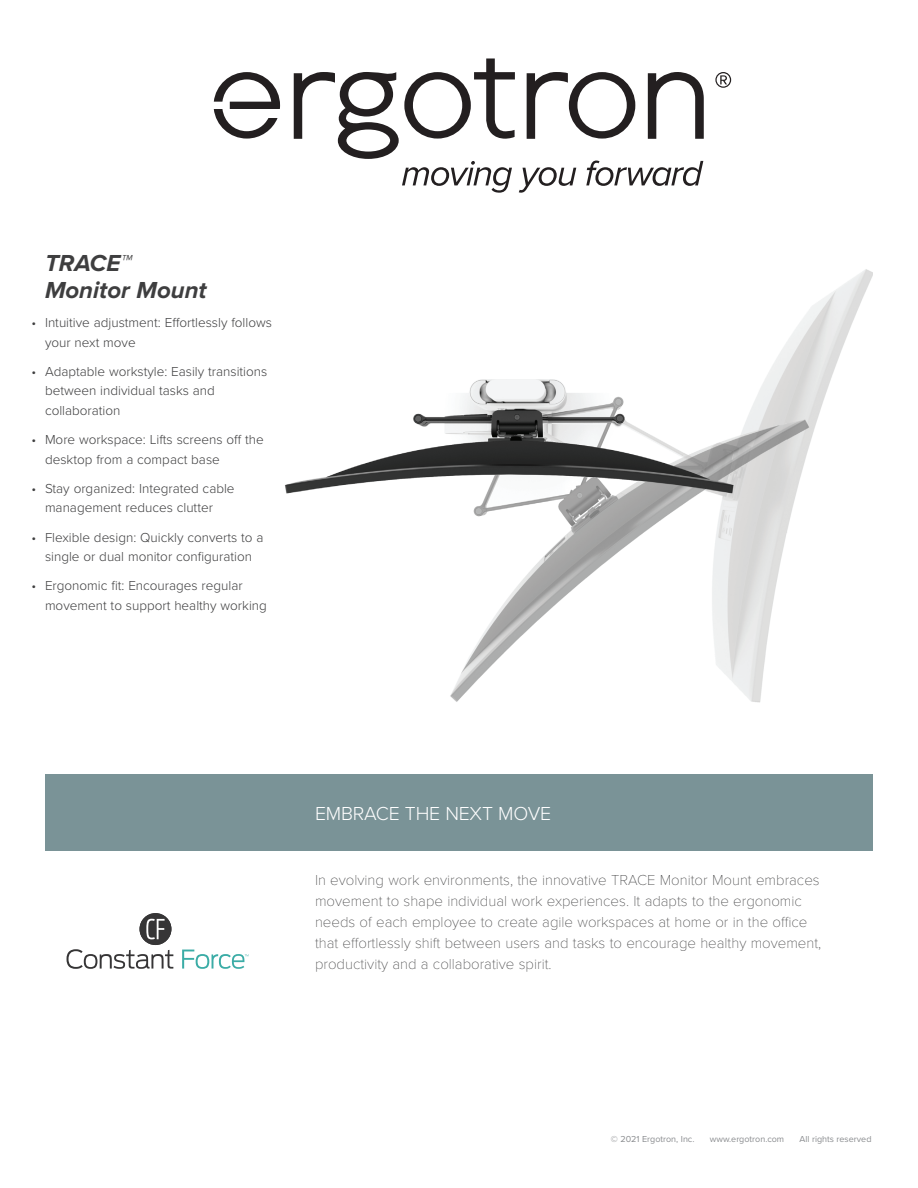
<style>
.page{position:relative;width:918px;height:1188px;background:#fff}
.page>*{position:absolute;margin:0;border:0;box-sizing:border-box;transform-origin:0 0}
.t1{font:italic 700 24px/27px "Proxima Nova";color:#3e3e3f}
.t2{font:300 19.5px "Proxima Nova";letter-spacing:-.01em;color:#fff}
.t3{font:100 15px/21px "Proxima Nova T";color:#3e3e3f}
.t4{font:300 13.5px/19.5px "Proxima Nova";color:#3e3e3f}
.t5{font:9px "Proxima Nova";color:#8a8c8f}
</style>
<div class="page">
<img style="left:285px;top:269px;width:588px;height:434px">
<div style="left:45px;top:774px;width:828px;height:76px;background:#7a9397"></div>
<svg style="left:715px;top:72px;width:16px;height:16px"></svg>
<svg style="left:214px;top:72px;width:66px;height:67px"></svg>
<svg style="left:294px;top:58px;width:410px;height:135px"></svg>
<svg style="left:182px;top:950px;width:66px;height:19px"></svg>
<svg style="left:67px;top:949px;width:106px;height:20px"></svg>
<div style="left:140px;top:913px;width:31px;height:32px;background:#363536;border-radius:50%"></div>
<svg style="left:146px;top:919px;width:19px;height:20px"></svg>
<h1 class="t1" style="left:45px;top:250px;width:163px">TRACE™<br>Monitor Mount</h1>
<p class="t4" style="left:45px;top:312px;width:229px;text-indent:-14px">• Intuitive adjustment: Effortlessly follows your next move</p>
<p class="t4" style="left:45px;top:361px;width:224px;text-indent:-14px">• Adaptable workstyle: Easily transitions between individual tasks and collaboration</p>
<p class="t4" style="left:45px;top:429px;width:220px;text-indent:-14px">• More workspace: Lifts screens off the desktop from a compact base</p>
<p class="t4" style="left:45px;top:478px;width:191px;text-indent:-14px">• Stay organized: Integrated cable management reduces clutter</p>
<p class="t4" style="left:32px;top:527px;width:234px;text-align:center">• Flexible design: Quickly converts to a single or dual monitor configuration</p>
<p class="t4" style="left:45px;top:575px;width:223px;text-indent:-14px">• Ergonomic fit: Encourages regular movement to support healthy working</p>
<h2 class="t2" style="left:315px;top:799px;width:238px">EMBRACE THE NEXT MOVE</h2>
<p class="t3" style="left:315px;top:870px;width:508px">In evolving work environments, the innovative TRACE Monitor Mount embraces movement to shape individual work experiences. It adapts to the ergonomic needs of each employee to create agile workspaces at home or in the office that effortlessly shift between users and tasks to encourage healthy movement, productivity and a collaborative spirit.</p>
<p class="t5" style="left:611px;top:1134px;width:85px">© 2021 Ergotron, Inc.</p>
<p class="t5" style="left:710px;top:1134px;width:76px">www.ergotron.com</p>
<p class="t5" style="left:800px;top:1134px;width:73px">All rights reserved</p>
</div>
